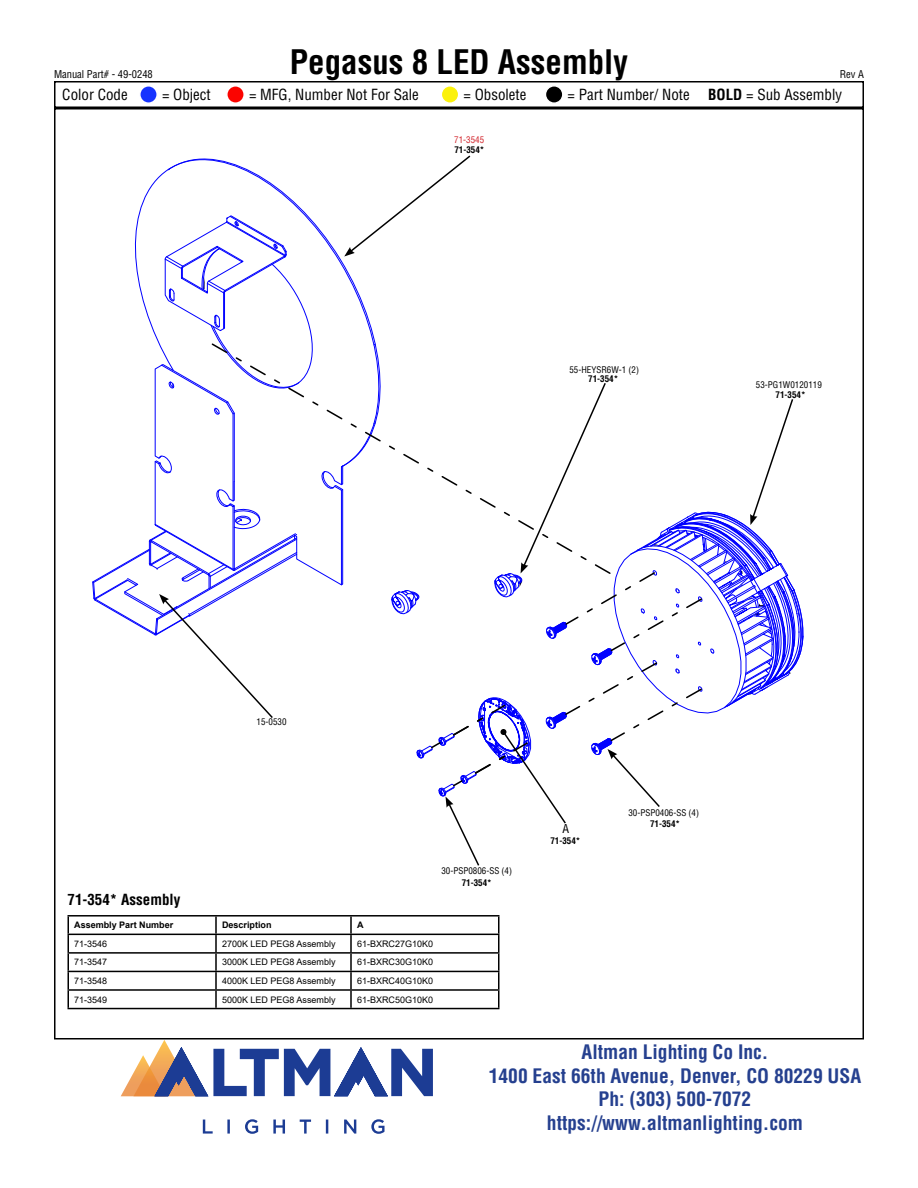
<style>
.page{position:relative;width:918px;height:1188px;background:#fff}
.page>*{position:absolute;margin:0;border:0;box-sizing:border-box;transform-origin:0 0}
.t1{font:700 condensed 33px "Helvetica";color:#000}
.t2{font:700 condensed 19.5px/23.4px "Helvetica";color:#25408f;text-align:center}
.t3{font:condensed 15px "Helvetica";color:#000}
.t4{font:700 condensed 15px "Helvetica";color:#000}
.t5{font:condensed 12px "Helvetica";color:#000}
.t6{font:condensed 10.5px "Helvetica";color:#000}
.t7{font:9px "Arial";color:#000}
.t8{font:condensed 9px "Helvetica";color:#000}
.t9{font:700 condensed 9px "Helvetica";color:#000}
.t10{font:700 9px "Arial";color:#000}
.t11{font:condensed 9px "Helvetica";color:#d2232a}
.s1{font-weight:700}
</style>
<div class="page">
<svg style="left:203px;top:1119px;width:182px;height:15px"></svg>
<svg style="left:121px;top:1040px;width:312px;height:56px"></svg>
<div style="left:54px;top:81px;width:810px;height:27px;border:2px solid #000"></div>
<div style="left:140px;top:86px;width:17px;height:17px;background:#1633ff;border-radius:50%"></div>
<div style="left:139px;top:85px;width:19px;height:19px;border:2px solid #fff;border-radius:50%"></div>
<div style="left:227px;top:86px;width:17px;height:17px;background:#fb0400;border-radius:50%"></div>
<div style="left:226px;top:85px;width:19px;height:19px;border:2px solid #fff;border-radius:50%"></div>
<div style="left:441px;top:86px;width:18px;height:17px;background:#fbf10b;border-radius:50%"></div>
<div style="left:441px;top:85px;width:18px;height:19px;border:2px solid #fff;border-radius:50%"></div>
<div style="left:545px;top:86px;width:18px;height:17px;background:#000;border-radius:50%"></div>
<div style="left:545px;top:85px;width:19px;height:19px;border:2px solid #fff;border-radius:50%"></div>
<hr style="left:68px;top:915px;width:148px;height:2px;background:#000">
<hr style="left:216px;top:915px;width:135px;height:2px;background:#000">
<hr style="left:351px;top:915px;width:149px;height:2px;background:#000">
<hr style="left:68px;top:934px;width:148px;height:1px;background:#000">
<hr style="left:216px;top:934px;width:135px;height:1px;background:#000">
<hr style="left:351px;top:934px;width:149px;height:1px;background:#000">
<hr style="left:68px;top:952px;width:148px;height:2px;background:#000">
<hr style="left:216px;top:952px;width:135px;height:2px;background:#000">
<hr style="left:351px;top:952px;width:149px;height:2px;background:#000">
<hr style="left:68px;top:971px;width:148px;height:1px;background:#000">
<hr style="left:216px;top:971px;width:135px;height:1px;background:#000">
<hr style="left:351px;top:971px;width:149px;height:1px;background:#000">
<hr style="left:68px;top:989px;width:148px;height:2px;background:#000">
<svg style="left:68px;top:917px;width:1px;height:91px"></svg>
<hr style="left:216px;top:989px;width:135px;height:2px;background:#000">
<svg style="left:215px;top:917px;width:2px;height:91px"></svg>
<hr style="left:351px;top:989px;width:149px;height:2px;background:#000">
<svg style="left:350px;top:917px;width:2px;height:91px"></svg>
<svg style="left:498px;top:917px;width:2px;height:91px"></svg>
<hr style="left:68px;top:1008px;width:148px;height:1px;background:#000">
<hr style="left:216px;top:1008px;width:135px;height:1px;background:#000">
<hr style="left:351px;top:1008px;width:149px;height:1px;background:#000">
<svg style="left:92px;top:155px;width:712px;height:711px"></svg>
<p class="t6" style="left:54px;top:68px;width:100px">Manual Part# - 49-0248</p>
<h1 class="t1" style="left:290px;top:42px;width:340px">Pegasus 8 LED Assembly</h1>
<p class="t6" style="left:840px;top:68px;width:26px">Rev A</p>
<h3 class="t3" style="left:62px;top:86px;width:67px">Color Code</h3>
<h3 class="t3" style="left:162px;top:86px;width:50px">= Object</h3>
<h3 class="t3" style="left:249px;top:86px;width:171px">= MFG, Number Not For Sale</h3>
<h3 class="t3" style="left:464px;top:86px;width:64px">= Obsolete</h3>
<h3 class="t3" style="left:568px;top:86px;width:276px">= Part Number/ Note <span class="s1">BOLD</span> = Sub Assembly</h3>
<p class="t11" style="left:454px;top:134px;width:31px">71-3545</p>
<p class="t9" style="left:454px;top:144px;width:31px">71-354*</p>
<p class="t8" style="left:569px;top:364px;width:71px">55-HEYSR6W-1 (2)</p>
<p class="t9" style="left:588px;top:373px;width:31px">71-354*</p>
<p class="t8" style="left:756px;top:379px;width:67px">53-PG1W0120119</p>
<p class="t9" style="left:776px;top:389px;width:31px">71-354*</p>
<p class="t8" style="left:257px;top:716px;width:31px">15-0530</p>
<h3 class="t4" style="left:68px;top:890px;width:114px">71-354* Assembly</h3>
<p class="t10" style="left:74px;top:919px;width:101px">Assembly Part Number</p>
<p class="t10" style="left:222px;top:919px;width:51px">Description</p>
<p class="t10" style="left:357px;top:919px;width:8px">A</p>
<p class="t7" style="left:74px;top:938px;width:35px">71-3546</p>
<p class="t7" style="left:222px;top:938px;width:115px">2700K LED PEG8 Assembly</p>
<p class="t7" style="left:357px;top:938px;width:78px">61-BXRC27G10K0</p>
<p class="t7" style="left:74px;top:956px;width:35px">71-3547</p>
<p class="t7" style="left:222px;top:956px;width:115px">3000K LED PEG8 Assembly</p>
<p class="t7" style="left:357px;top:956px;width:78px">61-BXRC30G10K0</p>
<p class="t7" style="left:74px;top:975px;width:35px">71-3548</p>
<p class="t7" style="left:222px;top:975px;width:115px">4000K LED PEG8 Assembly</p>
<p class="t7" style="left:357px;top:975px;width:78px">61-BXRC40G10K0</p>
<p class="t7" style="left:74px;top:993px;width:35px">71-3549</p>
<p class="t7" style="left:222px;top:993px;width:115px">5000K LED PEG8 Assembly</p>
<p class="t7" style="left:357px;top:993px;width:78px">61-BXRC50G10K0</p>
<p class="t8" style="left:441px;top:865px;width:72px">30-PSP0806-SS (4)</p>
<p class="t9" style="left:462px;top:877px;width:31px">71-354*</p>
<h3 class="t5" style="left:563px;top:821px;width:8px">A</h3>
<p class="t9" style="left:550px;top:835px;width:31px">71-354*</p>
<p class="t8" style="left:628px;top:807px;width:72px">30-PSP0406-SS (4)</p>
<p class="t9" style="left:650px;top:818px;width:31px">71-354*</p>
<h2 class="t2" style="left:489px;top:1041px;width:374px">Altman Lighting Co Inc.<br>1400 East 66th Avenue, Denver, CO 80229 USA<br>Ph: (303) 500-7072 https://www.altmanlighting.com</h2>
</div>
